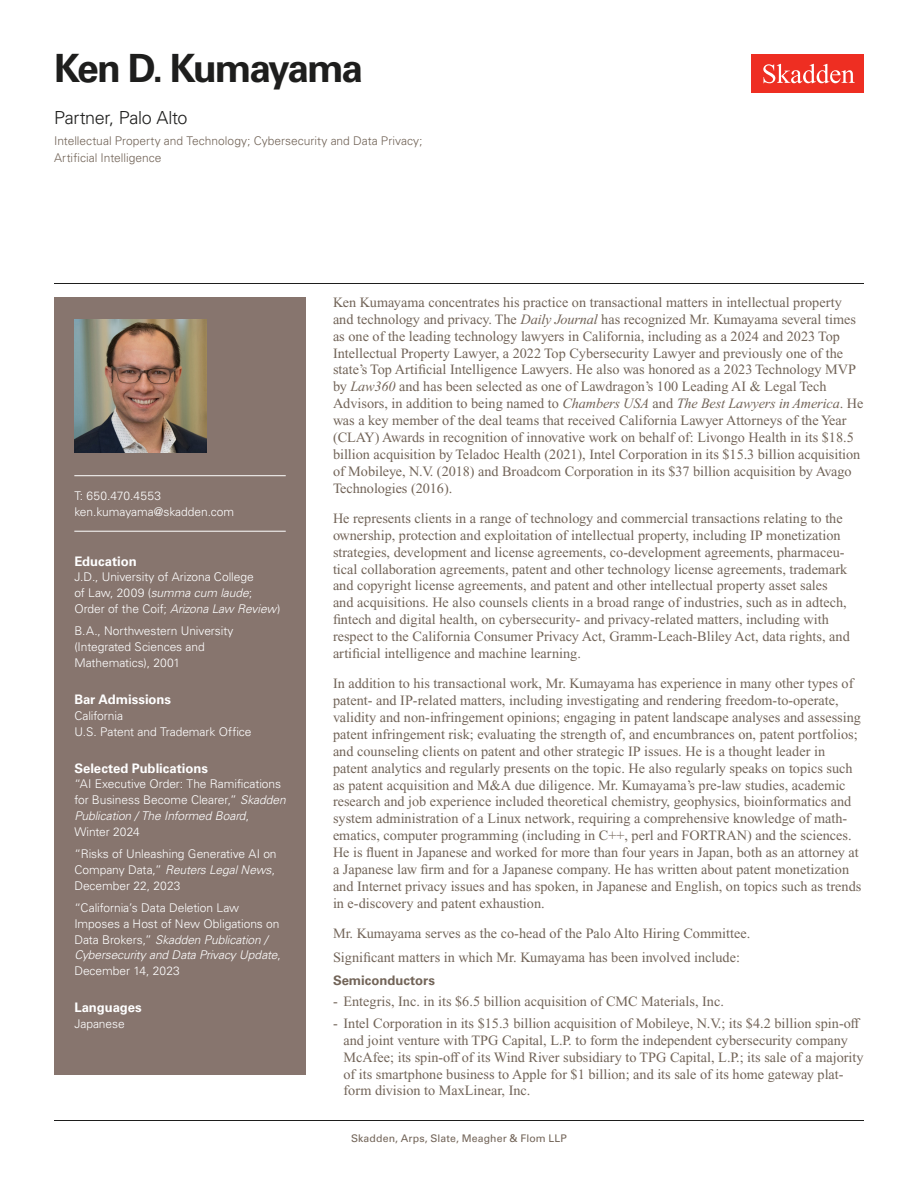
<style>
.page{position:relative;width:918px;height:1188px;background:#fff}
.page>*{position:absolute;margin:0;border:0;box-sizing:border-box;transform-origin:0 0}
.Name{font:700 39px "Univers LT Std";letter-spacing:-.06em;color:#1e1e1d}
.Title_and_Office{font:300 18px "Univers LT Std";letter-spacing:-.02em;color:#1e1e1d}
.Main_Body{font:14.25px/16.8px "Times New Roman PS Std";color:#726458}
.Main_Body_Bulleted{font:14.25px/16.8px "Times New Roman PS Std";color:#726458}
.Bar_Admission_Education{font:700 13.2px "Univers LT Std";letter-spacing:-.005em;color:#fff}
.Main_Body_Subhead{font:700 13.2px "Univers LT Std";color:#726458}
.Sidebar_text{font:300 12px/15.8px "Univers LT Std";letter-spacing:-.005em;color:#fff}
.Practice{font:300 12px/16.5px "Univers LT Std";color:#726458}
.Email{font:300 12px "Univers LT Std";letter-spacing:-.005em;color:#fff}
.Phone_Number{font:300 12px "Univers LT Std";letter-spacing:.02em;color:#fff}
.Sidebar_text_no_paragraph_spacing{font:300 12px "Univers LT Std";letter-spacing:-.005em;color:#fff}
.Folio{font:10.5px "Univers LT Std";letter-spacing:.01em;color:#726458}
.s1{font-style:italic}
</style>
<div class="page">
<div style="left:752px;top:54px;width:112px;height:39px;background:#ee2e22"></div>
<svg style="left:763px;top:64px;width:92px;height:19px"></svg>
<div style="left:54px;top:297px;width:252px;height:778px;background:#87756e"></div>
<hr style="left:74px;top:475px;width:212px;height:1px;background:#fff">
<hr style="left:74px;top:531px;width:212px;height:1px;background:#fff">
<img style="left:74px;top:320px;width:132px;height:132px">
<hr style="left:54px;top:1120px;width:810px;height:1px;background:#1e1e1d">
<hr style="left:54px;top:283px;width:810px;height:1px;background:#1e1e1d">
<h1 class="Name" style="left:54px;top:46px;width:311px">Ken D. Kumayama</h1>
<h2 class="Title_and_Office" style="left:54px;top:107px;width:135px">Partner, Palo Alto</h2>
<h3 class="Practice" style="left:54px;top:133px;width:370px">Intellectual Property and Technology; Cybersecurity and Data Privacy;<br>Artificial Intelligence</h3>
<p class="Phone_Number" style="left:74px;top:489px;width:88px">T: 650.470.4553</p>
<p class="Email" style="left:74px;top:504px;width:161px">ken.kumayama@skadden.com</p>
<p class="Bar_Admission_Education" style="left:74px;top:553px;width:64px">Education</p>
<p class="Sidebar_text" style="left:74px;top:569px;width:208px">J.D., University of Arizona College<br>of Law, 2009 (<span class="s1">summa cum laude</span>;<br>Order of the Coif; <span class="s1">Arizona Law Review</span>)</p>
<p class="Sidebar_text" style="left:74px;top:623px;width:161px">B.A., Northwestern University (Integrated Sciences and<br>Mathematics), 2001</p>
<p class="Bar_Admission_Education" style="left:74px;top:692px;width:98px">Bar Admissions</p>
<p class="Sidebar_text_no_paragraph_spacing" style="left:74px;top:708px;width:50px">California</p>
<p class="Sidebar_text" style="left:74px;top:723px;width:179px">U.S. Patent and Trademark Office</p>
<p class="Bar_Admission_Education" style="left:74px;top:760px;width:135px">Selected Publications</p>
<p class="Sidebar_text" style="left:74px;top:776px;width:213px">“AI Executive Order: The Ramifications for Business Become Clearer,” <span class="s1">Skadden<br>Publication / The Informed Board</span>,<br>Winter 2024</p>
<p class="Sidebar_text" style="left:74px;top:846px;width:204px">“Risks of Unleashing Generative AI on<br>Company Data,” <span class="s1">Reuters Legal News</span>,<br>December 22, 2023</p>
<p class="Sidebar_text" style="left:74px;top:900px;width:208px">“California’s Data Deletion Law<br>Imposes a Host of New Obligations on<br>Data Brokers,” <span class="s1">Skadden Publication /<br>Cybersecurity and Data Privacy Update</span>,<br>December 14, 2023</p>
<p class="Bar_Admission_Education" style="left:74px;top:1000px;width:69px">Languages</p>
<p class="Sidebar_text" style="left:74px;top:1016px;width:52px">Japanese</p>
<p class="Main_Body" style="left:333px;top:294px;width:532px">Ken Kumayama concentrates his practice on transactional matters in intellectual property and technology and privacy. The <span class="s1">Daily Journal</span> has recognized Mr. Kumayama several times as one of the leading technology lawyers in California, including as a 2024 and 2023 Top Intellectual Property Lawyer, a 2022 Top Cybersecurity Lawyer and previously one of the state’s Top Artificial Intelligence Lawyers. He also was honored as a 2023 Technology MVP by <span class="s1">Law360</span> and has been selected as one of Lawdragon’s 100 Leading AI &amp; Legal Tech Advisors, in addition to being named to <span class="s1">Chambers USA</span> and <span class="s1">The Best Lawyers in America</span>. He was a key member of the deal teams that received California Lawyer Attorneys of the Year (CLAY) Awards in recognition of innovative work on behalf of: Livongo Health in its $18.5 billion acquisition by Teladoc Health (2021), Intel Corporation in its $15.3 billion acquisition of Mobileye, N.V. (2018) and Broadcom Corporation in its $37 billion acquisition by Avago Technologies (2016).</p>
<p class="Main_Body" style="left:333px;top:510px;width:518px">He represents clients in a range of technology and commercial transactions relating to the ownership, protection and exploitation of intellectual property, including IP monetization strategies, development and license agreements, co-development agreements, pharmaceu&shy;tical collaboration agreements, patent and other technology license agreements, trademark and copyright license agreements, and patent and other intellectual property asset sales and acquisitions. He also counsels clients in a broad range of industries, such as in adtech, fintech and digital health, on cybersecurity- and privacy-related matters, including with respect to the California Consumer Privacy Act, Gramm-Leach-Bliley Act, data rights, and artificial intelligence and machine learning.</p>
<p class="Main_Body" style="left:333px;top:675px;width:530px">In addition to his transactional work, Mr. Kumayama has experience in many other types of patent- and IP-related matters, including investigating and rendering freedom-to-operate, validity and non-infringement opinions; engaging in patent landscape analyses and assessing patent infringement risk; evaluating the strength of, and encumbrances on, patent portfolios; and counseling clients on patent and other strategic IP issues. He is a thought leader in patent analytics and regularly presents on the topic. He also regularly speaks on topics such as patent acquisition and M&amp;A due diligence. Mr. Kumayama’s pre-law studies, academic research and job experience included theoretical chemistry, geophysics, bioinformatics and system administration of a Linux network, requiring a comprehensive knowledge of math&shy;ematics, computer programming (including in C++, perl and FORTRAN) and the sciences.<br>He is fluent in Japanese and worked for more than four years in Japan, both as an attorney at a Japanese law firm and for a Japanese company. He has written about patent monetization and Internet privacy issues and has spoken, in Japanese and English, on topics such as trends in e-discovery and patent exhaustion.</p>
<p class="Main_Body" style="left:333px;top:925px;width:419px">Mr. Kumayama serves as the co-head of the Palo Alto Hiring Committee.</p>
<p class="Main_Body" style="left:333px;top:949px;width:409px">Significant matters in which Mr. Kumayama has been involved include:</p>
<p class="Main_Body_Subhead" style="left:333px;top:973px;width:104px">Semiconductors</p>
<p class="Main_Body_Bulleted" style="left:333px;top:992px;width:392px">- Entegris, Inc. in its $6.5 billion acquisition of CMC Materials, Inc.</p>
<p class="Main_Body_Bulleted" style="left:344px;top:1015px;width:522px;text-indent:-10px">- Intel Corporation in its $15.3 billion acquisition of Mobileye, N.V.; its $4.2 billion spin-off and joint venture with TPG Capital, L.P. to form the independent cybersecurity company McAfee; its spin-off of its Wind River subsidiary to TPG Capital, L.P.; its sale of a majority of its smartphone business to Apple for $1 billion; and its sale of its home gateway plat&shy;form division to MaxLinear, Inc.</p>
<p class="Folio" style="left:351px;top:1132px;width:217px">Skadden, Arps, Slate, Meagher &amp; Flom LLP</p>
</div>
